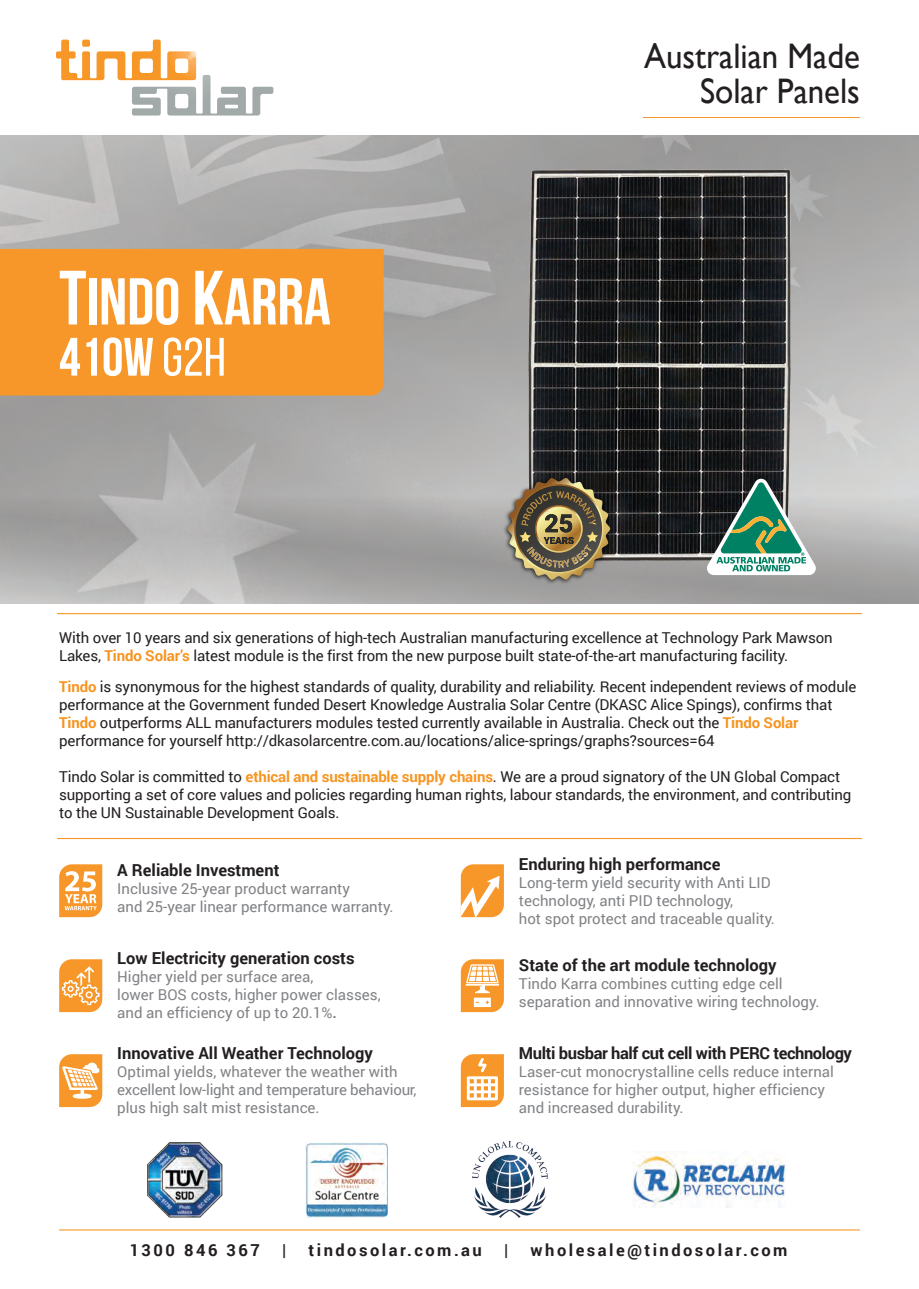
<style>
.page{position:relative;width:919px;height:1289px;background:#fff}
.page>*{position:absolute;margin:0;border:0;box-sizing:border-box;transform-origin:0 0}
.t1{font:700 66px "Bebas Neue";color:#fff}
.t2{font:700 54px "Bebas Neue";color:#fff}
.t3{font:35.4px/35.4px "Gill Sans";color:#231f20;text-align:right;scale:.93 1}
.t4{font:700 16.5px "Roboto";color:#231f20}
.t5{font:700 16.5px "Roboto";letter-spacing:.15em;color:#231f20}
.t6{font:700 16.5px "Roboto";letter-spacing:-.025em;color:#231f20}
.t7{font:15px/18px "Roboto";letter-spacing:-.01em;color:#231f20}
.t8{font:15px/18px "Roboto";color:#808285}
.s1{font-size:76.65px}
.s2{font-weight:400}
.s3{font-weight:700;color:#f79420}
.s4{font-weight:700;color:#f79521}
.s5{font-weight:700}
</style>
<div class="page">
<img style="left:0;top:135px;width:918px;height:468px">
<img style="left:526px;top:165px;width:267px;height:399px">
<div style="left:0;top:249px;width:383px;height:146px;background:#f79729"></div>
<svg style="left:56px;top:40px;width:217px;height:75px"></svg>
<hr style="left:57px;top:613px;width:804px;height:1px;background:#f79729">
<hr style="left:57px;top:838px;width:804px;height:1px;background:#f79729">
<hr style="left:59px;top:1229px;width:800px;height:1px;background:#f79729">
<img style="left:501px;top:471px;width:114px;height:116px">
<svg style="left:507px;top:478px;width:103px;height:102px;background:#7d7055"></svg>
<svg style="left:59px;top:959px;width:43px;height:53px;background:#f8aa50"></svg>
<svg style="left:59px;top:864px;width:43px;height:53px"></svg>
<svg style="left:59px;top:1054px;width:43px;height:53px"></svg>
<svg style="left:461px;top:1054px;width:43px;height:53px"></svg>
<svg style="left:461px;top:959px;width:43px;height:53px"></svg>
<svg style="left:461px;top:864px;width:43px;height:53px"></svg>
<img style="left:148px;top:1142px;width:74px;height:74px">
<img style="left:472px;top:1141px;width:76px;height:77px">
<img style="left:306px;top:1142px;width:81px;height:74px">
<img style="left:632px;top:1151px;width:153px;height:56px">
<svg style="left:707px;top:479px;width:108px;height:96px"></svg>
<hr style="left:643px;top:117px;width:217px;height:1px;background:#f79729">
<h1 class="t1" style="left:59px;top:265px;width:273px"><span class="s1">T</span>INDO <span class="s1">K</span>ARRA</h1>
<h2 class="t2" style="left:59px;top:327px;width:168px">410W <span class="s2">G2H</span></h2>
<h3 class="t3" style="left:644px;top:38px;width:233px">Australian Made<br>Solar Panels</h3>
<p class="t7" style="left:59px;top:628px;width:774px">With over 10 years and six generations of high-tech Australian manufacturing excellence at Technology Park Mawson<br>Lakes, <span class="s3">Tindo Solar’s</span> latest module is the first from the new purpose built state-of-the-art manufacturing facility.</p>
<p class="t7" style="left:59px;top:677px;width:798px"><span class="s3">Tindo</span> is synonymous for the highest standards of quality, durability and reliability. Recent independent reviews of module performance at the Government funded Desert Knowledge Australia Solar Centre (DKASC Alice Spings), confirms that <span class="s3">Tindo</span> outperforms ALL manufacturers modules tested currently available in Australia. Check out the <span class="s3">Tindo Solar </span>performance for yourself http://dkasolarcentre.com.au/locations/alice-springs/graphs?sources=64</p>
<p class="t7" style="left:59px;top:767px;width:793px">Tindo Solar is committed to <span class="s4">ethical and sustainable supply chains</span>. We are a proud signatory of the UN Global Compact supporting a set of core values and policies regarding human rights, labour standards, the environment, and contributing to the UN Sustainable Development Goals.</p>
<p class="t4" style="left:117px;top:858px;width:164px">A Reliable Investment</p>
<p class="t8" style="left:117px;top:879px;width:277px">Inclusive 25-year product warranty<br>and 25-year linear performance warranty.</p>
<p class="t4" style="left:117px;top:946px;width:239px">Low Electricity generation costs</p>
<p class="t8" style="left:117px;top:966px;width:265px">Higher yield per surface area,<br>lower BOS costs, higher power classes, and an efficiency of up to 20.1%<span class="s5">.</span></p>
<p class="t4" style="left:117px;top:1041px;width:257px">Innovative All Weather Technology</p>
<p class="t8" style="left:117px;top:1061px;width:301px">Optimal yields, whatever the weather with excellent low-light and temperature behaviour, plus high salt mist resistance.</p>
<p class="t4" style="left:519px;top:852px;width:203px">Enduring high performance</p>
<p class="t8" style="left:519px;top:873px;width:257px">Long-term yield security with Anti LID technology, anti PID technology,<br>hot spot protect and traceable quality.</p>
<p class="t4" style="left:519px;top:953px;width:259px">State of the art module technology</p>
<p class="t8" style="left:519px;top:974px;width:302px">Tindo Karra combines cutting edge cell separation and innovative wiring technology.</p>
<p class="t6" style="left:519px;top:1041px;width:334px">Multi busbar half cut cell with PERC technology</p>
<p class="t8" style="left:519px;top:1061px;width:316px">Laser-cut monocrystalline cells reduce internal resistance for higher output, higher efficiency and increased durability.</p>
<p class="t5" style="left:130px;top:1237px;width:132px">1300 846 367</p>
<p class="t4" style="left:282px;top:1237px;width:6px">|</p>
<p class="t5" style="left:308px;top:1237px;width:175px">tindosolar.com.au</p>
<p class="t4" style="left:504px;top:1237px;width:6px">|</p>
<p class="t5" style="left:530px;top:1237px;width:258px">wholesale@tindosolar.com</p>
</div>
